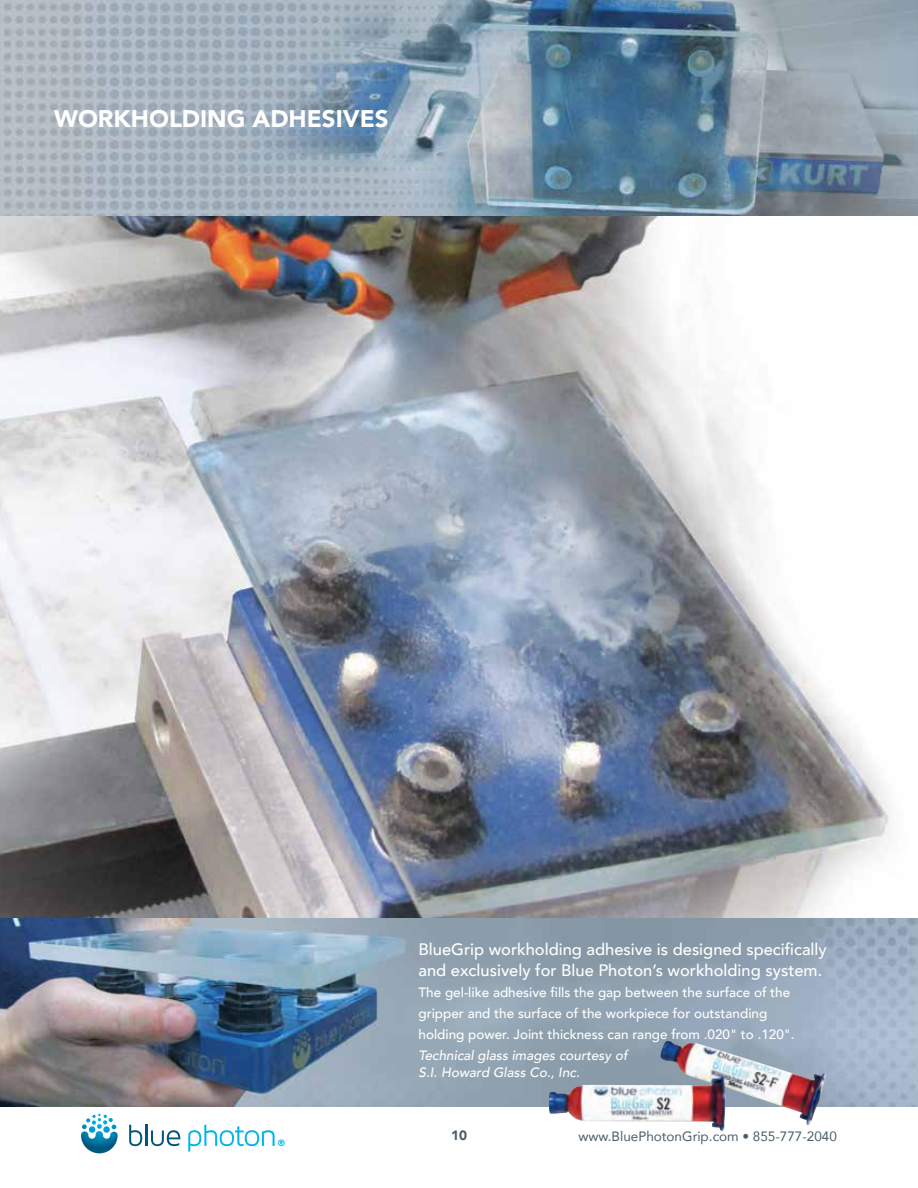
<style>
.page{position:relative;width:918px;height:1188px;background:#fff}
.page>*{position:absolute;margin:0;border:0;box-sizing:border-box;transform-origin:0 0}
.t1{font:900 24px "Avenir";color:#fff}
.t2{font:500 16.5px/21px "Avenir";color:#fff}
.t3{font:500 13.5px/21px "Avenir";color:#fff}
.t4{font:italic 500 13.5px/16.2px "Avenir";color:#fff}
.t5{font:13.5px "Avenir";color:#485d68}
.t6{font:900 13.5px "Avenir";color:#485d68}
.t7{font:800 9px "Avenir";color:#00b4ed}
</style>
<div class="page">
<svg style="left:81px;top:1114px;width:37px;height:39px"></svg>
<svg style="left:129px;top:1125px;width:13px;height:21px"></svg>
<hr style="left:145px;top:1125px;width:2px;height:21px;background:#00567d">
<svg style="left:151px;top:1130px;width:29px;height:16px"></svg>
<svg style="left:188px;top:1125px;width:87px;height:27px"></svg>
<img style="left:0;top:216px;width:889px;height:702px">
<img style="left:0;top:0;width:918px;height:216px">
<img style="left:0;top:918px;width:918px;height:189px">
<img style="left:548px;top:1040px;width:278px;height:91px">
<h1 class="t1" style="left:54px;top:98px;width:336px">WORKHOLDING ADHESIVES</h1>
<p class="t7" style="left:278px;top:1136px;width:9px">®</p>
<p class="t2" style="left:418px;top:938px;width:410px">BlueGrip workholding adhesive is designed specifically and exclusively for Blue Photon’s workholding system.</p>
<p class="t3" style="left:418px;top:981px;width:378px">The gel-like adhesive fills the gap between the surface of the gripper and the surface of the workpiece for outstanding holding power. Joint thickness can range from .020" to .120".</p>
<p class="t4" style="left:418px;top:1048px;width:211px">Technical glass images courtesy of<br>S.I. Howard Glass Co., Inc.</p>
<p class="t6" style="left:451px;top:1124px;width:17px">10</p>
<p class="t5" style="left:579px;top:1125px;width:260px">www.BluePhotonGrip.com • 855-777-2040</p>
</div>
